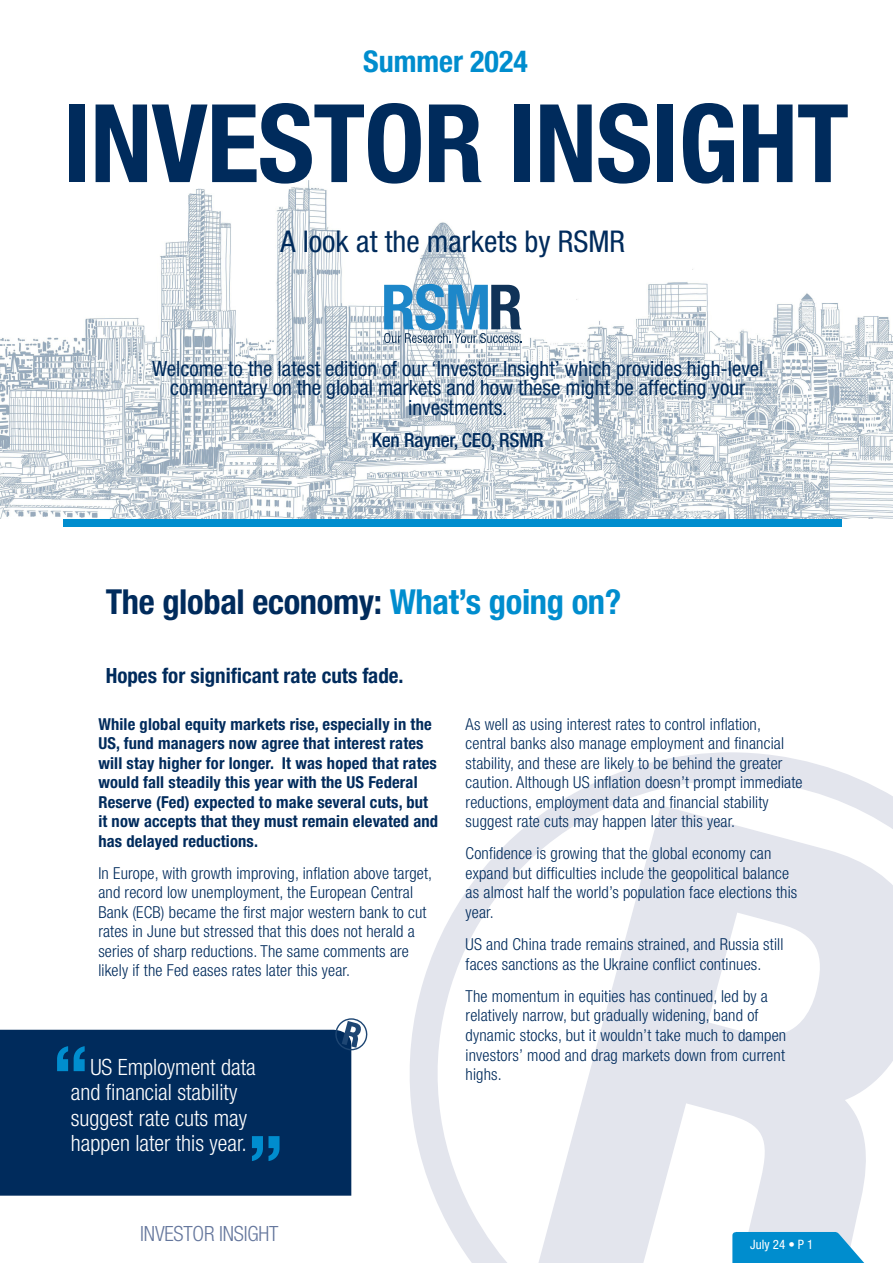
<style>
.page{position:relative;width:893px;height:1263px;background:#fff}
.page>*{position:absolute;margin:0;border:0;box-sizing:border-box;transform-origin:0 0}
.main_heading{font:700 condensed 108.6px "Helvetica Neue LT Std";letter-spacing:-.01em;color:#002b5c}
.t1{font:700 condensed 34.5px "Helvetica Neue LT Std";letter-spacing:-.01em;color:#002b5c}
.t2{font:condensed 30px "Helvetica Neue LT Std";color:#002b5c}
.t3{font:700 condensed 30px "Helvetica Neue LT Std";color:#008dce}
.t4{font:300 condensed 22.5px/25.5px "Helvetica Neue LT Std";color:#fff}
.body{font:condensed 21px/19.5px "Helvetica Neue LT Std";color:#002b5c;text-align:center}
.body-2{font:700 condensed 21px "Helvetica Neue LT Std";color:#002b5c}
.t5{font:300 condensed 21px "Helvetica Neue LT Std";letter-spacing:-.01em;color:#65779d}
.Intro{font:500 condensed 19.5px "Helvetica Neue LT Std";letter-spacing:-.01em;color:#002b5c}
.body-3{font:300 condensed 16.5px/19.5px "Helvetica Neue LT Std";letter-spacing:.01em;color:#002b5c}
.body-4{font:700 condensed 16.5px/19.5px "Helvetica Neue LT Std";letter-spacing:.01em;color:#002b5c}
.page_nos{font:condensed 12.9px "Helvetica Neue LT Std";color:#fff}
.s1{color:#008dce}
</style>
<div class="page">
<div style="left:64px;top:518px;width:778px;height:9px;background:#008dce"></div>
<svg style="left:410px;top:752px;width:483px;height:511px"></svg>
<svg style="left:538px;top:805px;width:355px;height:458px;fill:#e3e5ed"></svg>
<svg style="left:732px;top:1231px;width:140px;height:32px"></svg>
<div style="left:0;top:1030px;width:351px;height:166px;background:#002b5c"></div>
<svg style="left:57px;top:1046px;width:28px;height:25px"></svg>
<svg style="left:252px;top:1136px;width:28px;height:25px"></svg>
<img style="left:0;top:180px;width:893px;height:338px">
<svg style="left:384px;top:284px;width:138px;height:59px"></svg>
<svg style="left:335px;top:1018px;width:33px;height:32px"></svg>
<p class="t3" style="left:363px;top:44px;width:166px">Summer 2024</p>
<p class="main_heading" style="left:63px;top:78px;width:787px">INVESTOR INSIGHT</p>
<p class="t2" style="left:281px;top:224px;width:346px">A look at the markets by RSMR</p>
<p class="body" style="left:152px;top:358px;width:613px">Welcome to the latest edition of our ‘Investor Insight’ which provides high-level commentary on the global markets and how these might be affecting your investments.</p>
<p class="Intro" style="left:372px;top:428px;width:173px">Ken Rayner, CEO, RSMR</p>
<p class="t1" style="left:106px;top:580px;width:517px">The global economy: <span class="s1">What’s going on?</span></p>
<p class="body-2" style="left:106px;top:662px;width:299px">Hopes for significant rate cuts fade.</p>
<p class="body-4" style="left:98px;top:714px;width:341px">While global equity markets rise, especially in the US, fund managers now agree that interest rates will stay higher for longer. It was hoped that rates would fall steadily this year with the US Federal Reserve (Fed) expected to make several cuts, but it now accepts that they must remain elevated and has delayed reductions.</p>
<p class="body-3" style="left:98px;top:863px;width:335px">In Europe, with growth improving, inflation above target, and record low unemployment, the European Central Bank (ECB) became the first major western bank to cut rates in June but stressed that this does not herald a series of sharp reductions. The same comments are likely if the Fed eases rates later this year.</p>
<p class="body-3" style="left:466px;top:714px;width:338px">As well as using interest rates to control inflation, central banks also manage employment and financial stability, and these are likely to be behind the greater caution. Although US inflation doesn’t prompt immediate reductions, employment data and financial stability suggest rate cuts may happen later this year.</p>
<p class="body-3" style="left:466px;top:844px;width:333px">Confidence is growing that the global economy can expand but difficulties include the geopolitical balance as almost half the world’s population face elections this year.</p>
<p class="body-3" style="left:466px;top:934px;width:319px">US and China trade remains strained, and Russia still faces sanctions as the Ukraine conflict continues.</p>
<p class="body-3" style="left:466px;top:986px;width:322px">The momentum in equities has continued, led by a relatively narrow, but gradually widening, band of dynamic stocks, but it wouldn’t take much to dampen investors’ mood and drag markets down from current</p>
<p class="t4" style="left:90px;top:1054px;width:167px">US Employment data</p>
<p class="body-3" style="left:466px;top:1064px;width:38px">highs.</p>
<p class="t4" style="left:71px;top:1079px;width:178px">and financial stability suggest rate cuts may happen later this year.</p>
<p class="t5" style="left:140px;top:1221px;width:140px">INVESTOR INSIGHT</p>
<p class="page_nos" style="left:750px;top:1237px;width:65px">July 24 • P 1</p>
</div>
